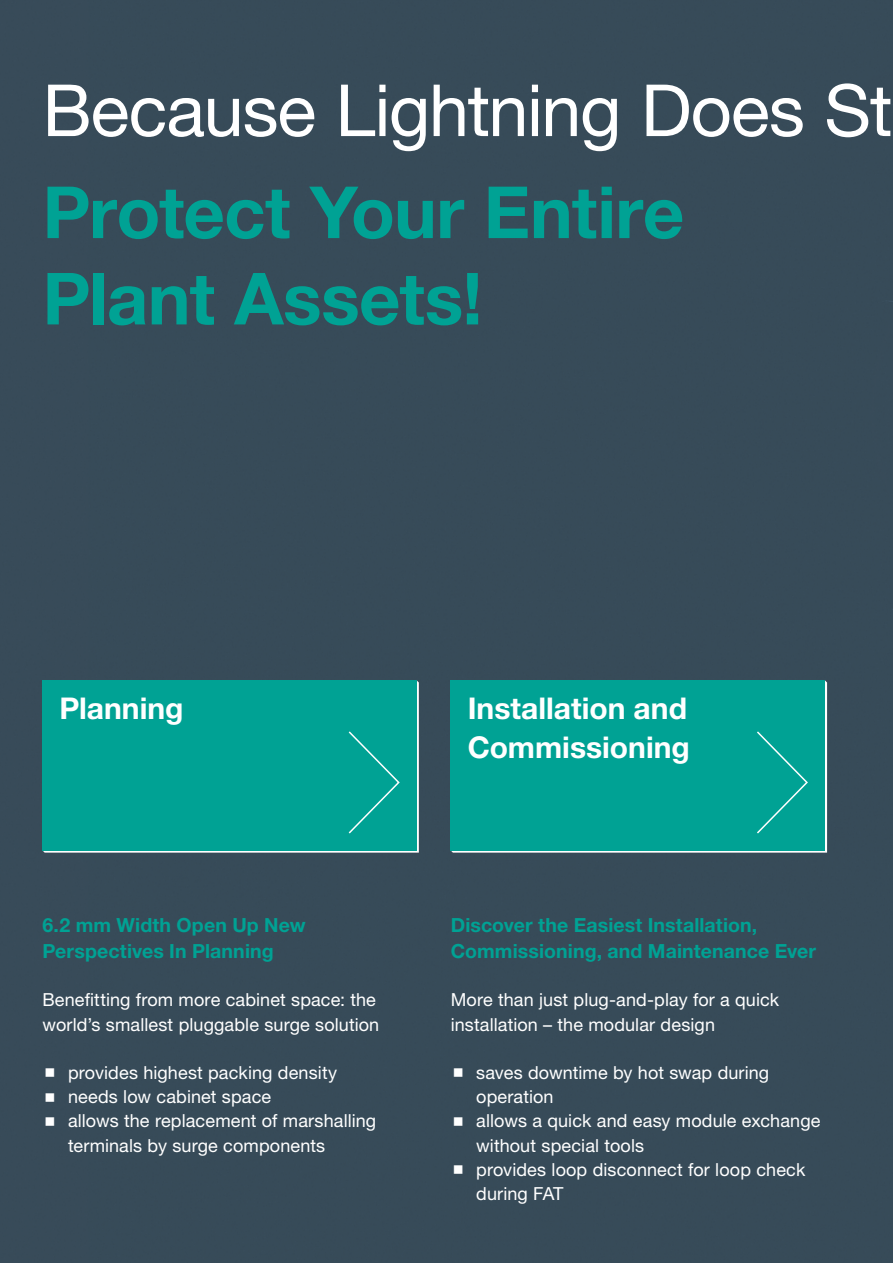
<style>
.page{position:relative;width:893px;height:1263px;background:#374b59}
.page>*{position:absolute;margin:0;border:0;box-sizing:border-box;transform-origin:0 0}
.t1{font:700 72px/86.4px "Helvetica Neue LTW1 G";letter-spacing:-.01em;color:#00a294}
.t2{font:72px "Helvetica Neue LTW1 G";letter-spacing:-.015em;color:#fff}
.t3{font:700 30px/39.2px "Helvetica Neue LTW1 G";color:#fff}
.t4{font:700 19.5px/25.3px "Helvetica Neue LTW1 G";letter-spacing:.005em;color:#00a294}
.t5{font:18px/24.3px "Helvetica Neue LTW1 G";letter-spacing:.005em;color:#fff}
</style>
<div class="page">
<svg style="left:451px;top:680px;width:376px;height:173px"></svg>
<svg style="left:43px;top:680px;width:376px;height:173px"></svg>
<div style="left:43px;top:680px;width:374px;height:170px;background:#00a294"></div>
<svg style="left:348px;top:731px;width:52px;height:103px"></svg>
<div style="left:451px;top:680px;width:374px;height:170px;background:#00a294"></div>
<svg style="left:757px;top:731px;width:51px;height:103px"></svg>
<svg style="left:46px;top:1068px;width:8px;height:9px"></svg>
<svg style="left:46px;top:1093px;width:8px;height:8px"></svg>
<svg style="left:46px;top:1117px;width:8px;height:8px"></svg>
<svg style="left:454px;top:1068px;width:8px;height:9px"></svg>
<svg style="left:454px;top:1117px;width:8px;height:8px"></svg>
<svg style="left:454px;top:1165px;width:8px;height:9px"></svg>
<h1 class="t2" style="left:43px;top:66px;width:851px">Because Lightning Does St</h1>
<h1 class="t1" style="left:43px;top:169px;width:643px">Protect Your Entire<br>Plant Assets!</h1>
<h2 class="t3" style="left:60px;top:688px;width:125px">Planning</h2>
<h2 class="t3" style="left:468px;top:688px;width:223px">Installation and<br>Commissioning</h2>
<p class="t4" style="left:43px;top:913px;width:265px">6.2 mm Width Open Up New<br>Perspectives In Planning</p>
<p class="t5" style="left:43px;top:987px;width:338px">Benefitting from more cabinet space: the world’s smallest pluggable surge solution</p>
<p class="t5" style="left:68px;top:1060px;width:310px">provides highest packing density needs low cabinet space<br>allows the replacement of marshalling terminals by surge components</p>
<p class="t4" style="left:451px;top:913px;width:367px">Discover the Easiest Installation,<br>Commissioning, and Maintenance Ever</p>
<p class="t5" style="left:451px;top:987px;width:330px">More than just plug-and-play for a quick installation – the modular design</p>
<p class="t5" style="left:476px;top:1060px;width:346px">saves downtime by hot swap during operation<br>allows a quick and easy module exchange without special tools<br>provides loop disconnect for loop check during FAT</p>
</div>
